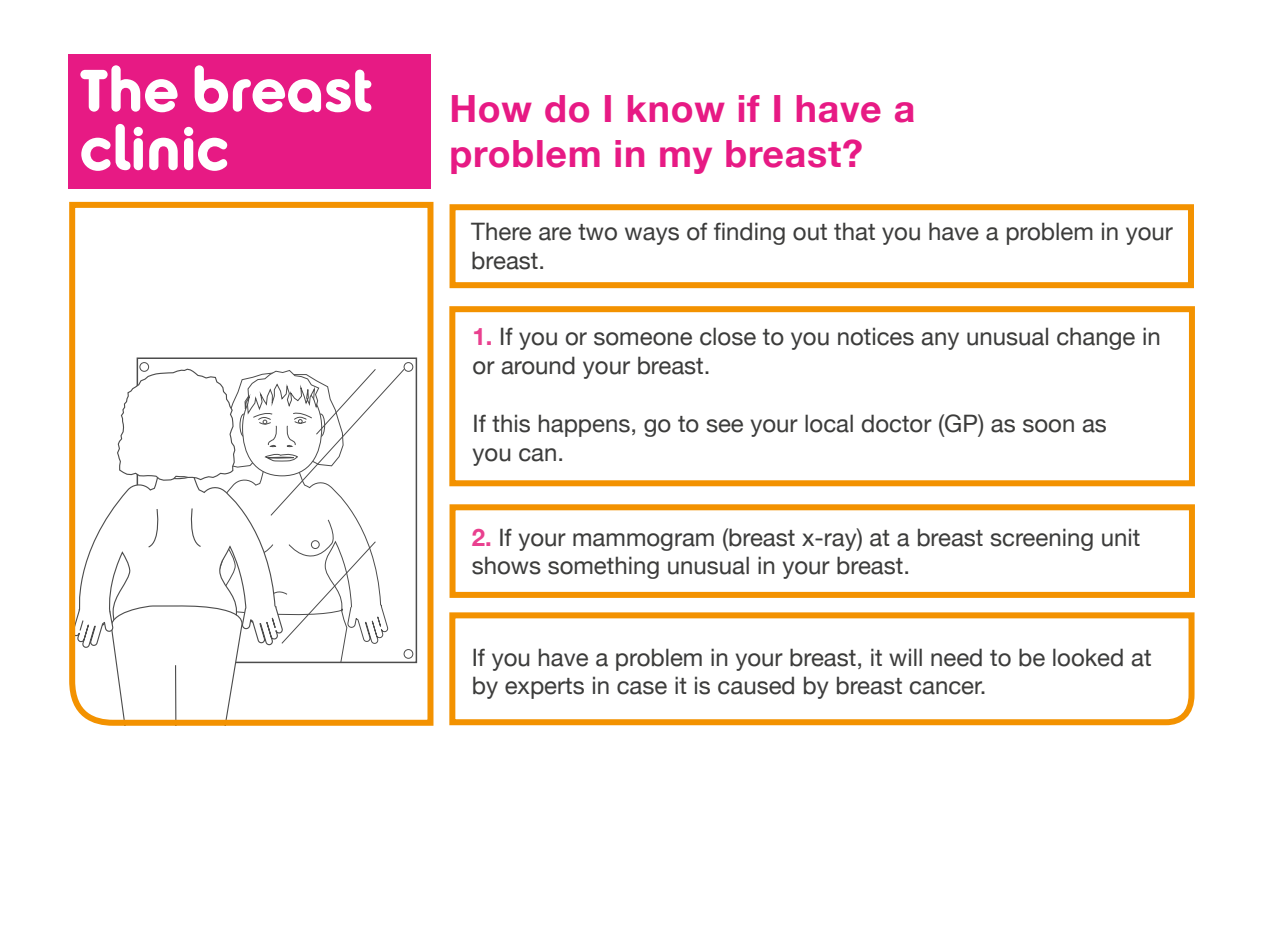
<style>
.page{position:relative;width:1263px;height:936px;background:#fff}
.page>*{position:absolute;margin:0;border:0;box-sizing:border-box;transform-origin:0 0}
.t1{font:700 63px/58.5px "Betty";color:#fff}
.t2{font:700 37.5px/45px "Helvetica Neue";letter-spacing:.02em;color:#e71a84}
.t3{font:24px/28.8px "Helvetica Neue";color:#3c3c3b}
.s1{font-weight:700;color:#e9408f}
</style>
<div class="page">
<div style="left:449px;top:204px;width:745px;height:84px;background:#fff;border:6px solid #f39200"></div>
<div style="left:449px;top:504px;width:746px;height:94px;background:#fff;border:6px solid #f39200"></div>
<div style="left:449px;top:306px;width:746px;height:180px;background:#fff;border:6px solid #f39200"></div>
<svg style="left:449px;top:612px;width:746px;height:114px"></svg>
<svg style="left:69px;top:201px;width:365px;height:525px"></svg>
<div style="left:68px;top:54px;width:363px;height:134px;background:#e71a84"></div>
<h1 class="t1" style="left:80px;top:66px;width:294px">The breast clinic</h1>
<h2 class="t2" style="left:449px;top:87px;width:467px">How do I know if I have a problem in my breast?</h2>
<p class="t3" style="left:471px;top:218px;width:703px">There are two ways of finding out that you have a problem in your breast.</p>
<p class="t3" style="left:473px;top:324px;width:690px"><span class="s1">1.</span> If you or someone close to you notices any unusual change in or around your breast.</p>
<p class="t3" style="left:473px;top:410px;width:636px">If this happens, go to see your local doctor (GP) as soon as you can.</p>
<p class="t3" style="left:472px;top:524px;width:670px"><span class="s1">2.</span> If your mammogram (breast x-ray) at a breast screening unit shows something unusual in your breast.</p>
<p class="t3" style="left:472px;top:644px;width:681px">If you have a problem in your breast, it will need to be looked at by experts in case it is caused by breast cancer.</p>
</div>
